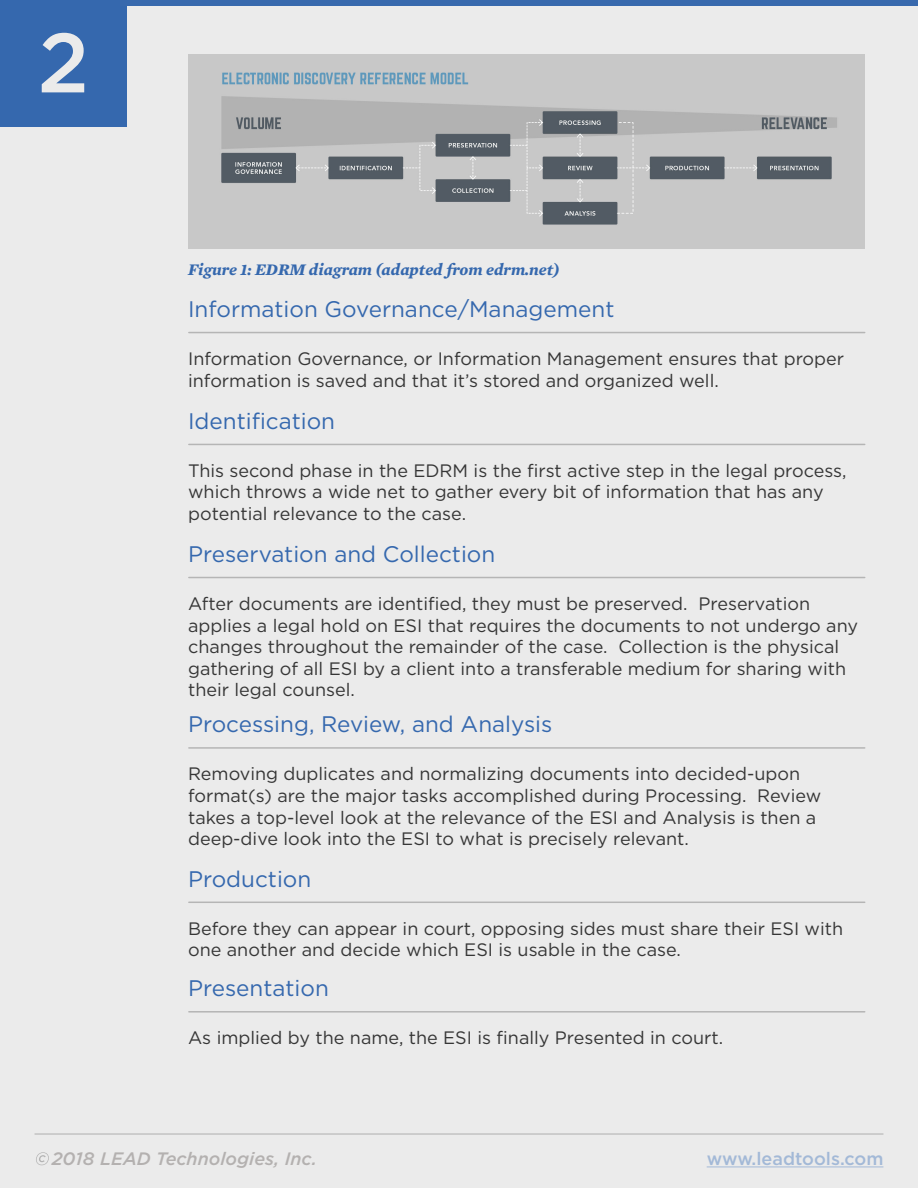
<style>
.page{position:relative;width:918px;height:1188px;background:#ebebeb}
.page>*{position:absolute;margin:0;border:0;box-sizing:border-box;transform-origin:0 0}
.t1{font:500 84px "Gotham";color:#ebebeb}
.t2{font:22.5px "Gotham";color:#3568ae}
.t3{font:18px/21.6px "Gotham";color:#363636}
.t4{font:italic 500 18px "Gotham";color:#b4b1b0}
.t5{font:500 18px "Gotham";color:#a3b9d7}
.t6{font:italic 700 16.5px "Mercury Text G1";color:#3568ae}
</style>
<div class="page">
<img style="left:188px;top:54px;width:676px;height:195px">
<hr style="left:189px;top:332px;width:676px;height:1px;background:#b5b5b5">
<hr style="left:189px;top:444px;width:676px;height:1px;background:#b5b5b5">
<hr style="left:189px;top:577px;width:676px;height:1px;background:#b5b5b5">
<hr style="left:189px;top:747px;width:676px;height:2px;background:#b5b5b5">
<hr style="left:189px;top:902px;width:676px;height:1px;background:#b5b5b5">
<hr style="left:189px;top:1011px;width:676px;height:2px;background:#b5b5b5">
<div style="left:0;top:0;width:127px;height:127px;background:#3568ae"></div>
<div style="left:121px;top:0;width:797px;height:5px;background:#3869ad"></div>
<hr style="left:707px;top:1166px;width:176px;height:1px;background:#a3b9d7">
<svg style="left:36px;top:1152px;width:13px;height:13px"></svg>
<hr style="left:35px;top:1133px;width:848px;height:2px;background:#b5b5b5">
<p class="t1" style="left:38px;top:8px;width:53px">2</p>
<p class="t6" style="left:188px;top:259px;width:373px">Figure 1: EDRM diagram (adapted from edrm.net)</p>
<p class="t2" style="left:188px;top:295px;width:428px">Information Governance/Management</p>
<p class="t3" style="left:188px;top:347px;width:658px">Information Governance, or Information Management ensures that proper information is saved and that it’s stored and organized well.</p>
<p class="t2" style="left:188px;top:407px;width:149px">Identification</p>
<p class="t3" style="left:188px;top:459px;width:660px">This second phase in the EDRM is the first active step in the legal process, which throws a wide net to gather every bit of information that has any potential relevance to the case.</p>
<p class="t2" style="left:188px;top:540px;width:309px">Preservation and Collection</p>
<p class="t3" style="left:188px;top:592px;width:672px">After documents are identified, they must be preserved. Preservation applies a legal hold on ESI that requires the documents to not undergo any changes throughout the remainder of the case. Collection is the physical gathering of all ESI by a client into a transferable medium for sharing with their legal counsel.</p>
<p class="t2" style="left:188px;top:710px;width:366px">Processing, Review, and Analysis</p>
<p class="t3" style="left:188px;top:763px;width:635px">Removing duplicates and normalizing documents into decided-upon format(s) are the major tasks accomplished during Processing. Review takes a top-level look at the relevance of the ESI and Analysis is then a deep-dive look into the ESI to what is precisely relevant.</p>
<p class="t2" style="left:188px;top:864px;width:125px">Production</p>
<p class="t3" style="left:188px;top:917px;width:657px">Before they can appear in court, opposing sides must share their ESI with one another and decide which ESI is usable in the case.</p>
<p class="t2" style="left:188px;top:974px;width:142px">Presentation</p>
<p class="t3" style="left:188px;top:1027px;width:537px">As implied by the name, the ESI is finally Presented in court.</p>
<p class="t4" style="left:52px;top:1147px;width:267px">2018 LEAD Technologies, Inc.</p>
<p class="t5" style="left:707px;top:1147px;width:178px">www.leadtools.com</p>
</div>
